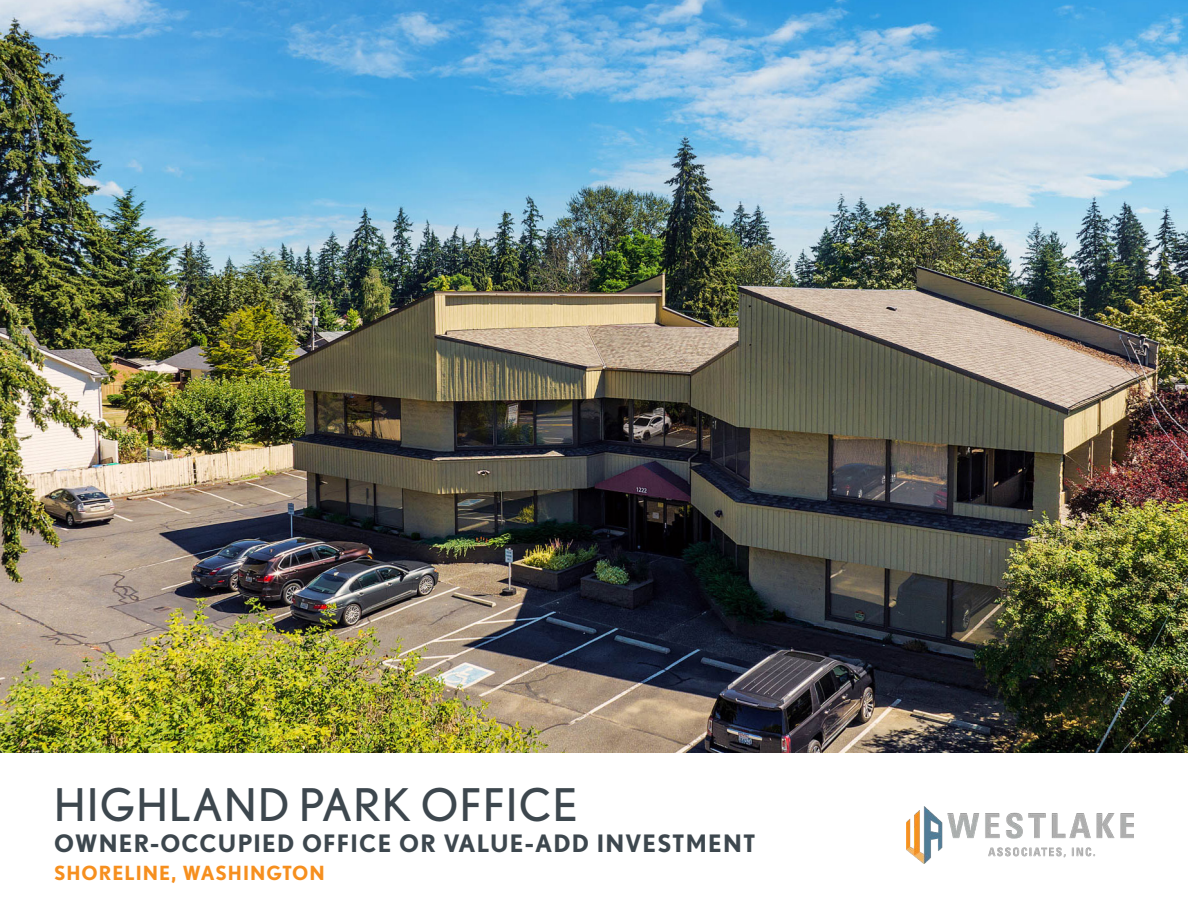
<style>
.page{position:relative;width:1188px;height:918px;background:#fff}
.page>*{position:absolute;margin:0;border:0;box-sizing:border-box;transform-origin:0 0}
.t1{font:45px "Nobel";letter-spacing:.03em;color:#3d474e}
.t2{font:700 24px "Nobel";letter-spacing:.05em;color:#3d474e}
.t3{font:700 19.5px "Nobel";letter-spacing:.05em;color:#f68f1e}
</style>
<div class="page">
<img style="left:0;top:0;width:1188px;height:752px">
<img style="left:907px;top:807px;width:227px;height:57px">
<p class="t1" style="left:54px;top:779px;width:525px">HIGHLAND PARK OFFICE</p>
<p class="t2" style="left:54px;top:829px;width:703px">OWNER-OCCUPIED OFFICE OR VALUE-ADD INVESTMENT</p>
<p class="t3" style="left:54px;top:861px;width:272px">SHORELINE, WASHINGTON</p>
</div>
